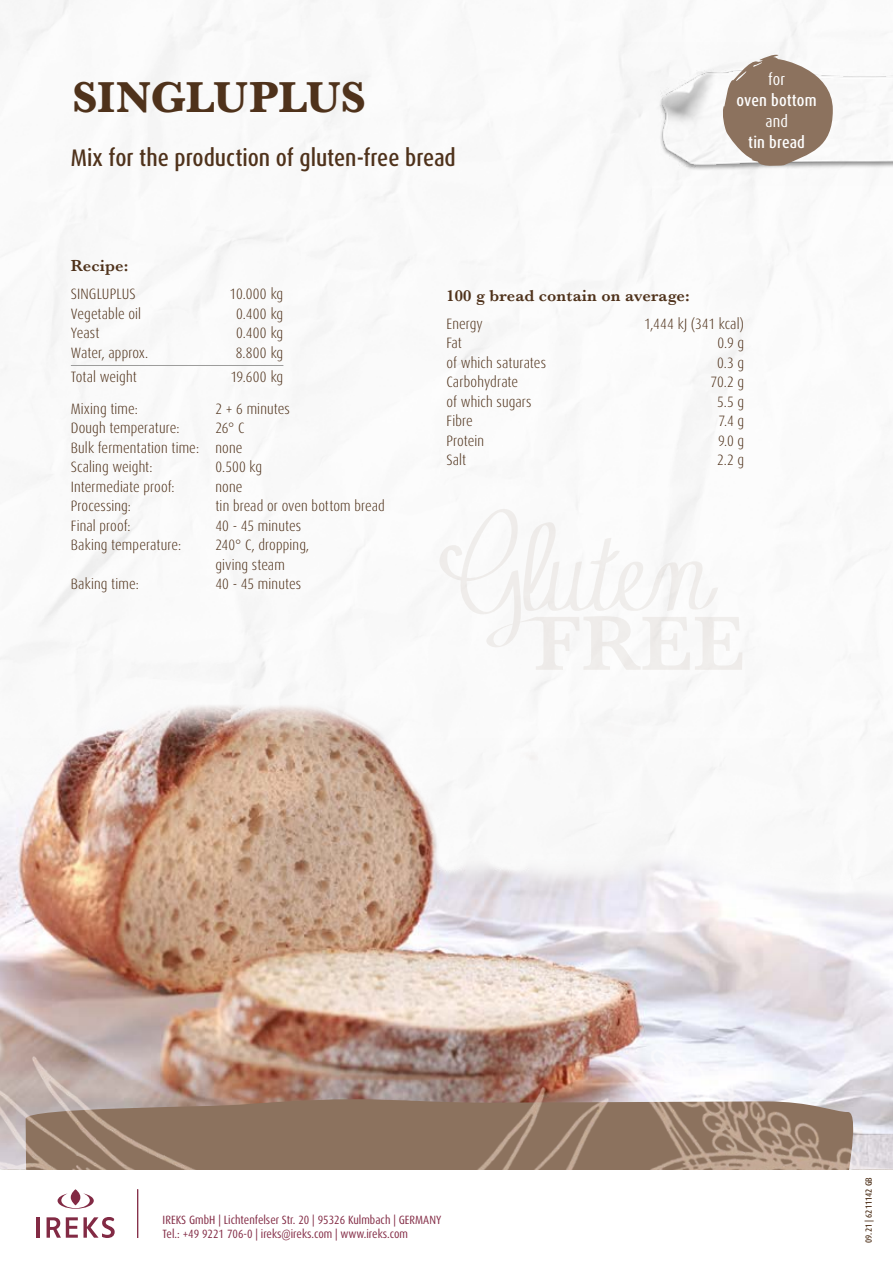
<style>
.page{position:relative;width:893px;height:1263px;background:#fff}
.page>*{position:absolute;margin:0;border:0;box-sizing:border-box;transform-origin:0 0}
.t1{font:700 45px "Baskerville";letter-spacing:-.005em;color:#4f321b}
.t2{font:500 condensed 24px "Dax Pro";color:#4f321b}
.t3{font:600 16.5px "Baskerville";letter-spacing:.01em;color:#4f321b}
.t4{font:500 condensed 16.5px "Dax Pro";letter-spacing:.01em;color:#fff}
.t5{font:condensed 16.5px "Dax Pro";letter-spacing:.01em;color:#fff}
.t6{font:300 condensed 15px/19.5px "Dax Pro";letter-spacing:.01em;color:#4f321b}
.t7{font:condensed 12px/13.5px "Dax Pro";color:#822a44}
.t8{font:500 condensed 9px "Dax Pro";color:#4f321b}
</style>
<div class="page">
<img style="left:0;top:704px;width:893px;height:395px">
<img style="left:624px;top:42px;width:269px;height:144px">
<svg style="left:721px;top:54px;width:112px;height:114px"></svg>
<hr style="left:71px;top:365px;width:212px;height:1px;background:#9d9d9c">
<svg style="left:438px;top:508px;width:304px;height:162px"></svg>
<div style="left:209px;top:1099px;width:175px;height:71px;background:#8c725e"></div>
<img style="left:384px;top:954px;width:509px;height:216px">
<img style="left:0;top:983px;width:209px;height:187px">
<hr style="left:37px;top:1217px;width:3px;height:21px;background:#822a44">
<svg style="left:47px;top:1217px;width:68px;height:21px"></svg>
<svg style="left:58px;top:1189px;width:36px;height:20px"></svg>
<hr style="left:137px;top:1189px;width:1px;height:49px;background:#822a44">
<h1 class="t1" style="left:72px;top:66px;width:295px">SINGLUPLUS</h1>
<h2 class="t2" style="left:71px;top:143px;width:386px">Mix for the production of gluten-free bread</h2>
<p class="t5" style="left:768px;top:68px;width:18px">for</p>
<p class="t4" style="left:737px;top:89px;width:82px">oven bottom</p>
<p class="t5" style="left:765px;top:110px;width:24px">and</p>
<p class="t4" style="left:748px;top:131px;width:58px">tin bread</p>
<p class="t3" style="left:71px;top:254px;width:59px">Recipe:</p>
<p class="t6" style="left:71px;top:284px;width:66px">SINGLUPLUS</p>
<p class="t6" style="left:230px;top:284px;width:55px">10.000 kg</p>
<p class="t6" style="left:71px;top:304px;width:72px">Vegetable oil</p>
<p class="t6" style="left:236px;top:304px;width:48px">0.400 kg</p>
<p class="t6" style="left:71px;top:323px;width:30px">Yeast</p>
<p class="t6" style="left:236px;top:323px;width:48px">0.400 kg</p>
<p class="t6" style="left:71px;top:343px;width:79px">Water, approx.</p>
<p class="t6" style="left:236px;top:343px;width:49px">8.800 kg</p>
<p class="t6" style="left:71px;top:367px;width:67px">Total weight</p>
<p class="t6" style="left:230px;top:367px;width:54px">19.600 kg</p>
<p class="t6" style="left:71px;top:399px;width:69px">Mixing time:</p>
<p class="t6" style="left:215px;top:399px;width:76px">2 + 6 minutes</p>
<p class="t6" style="left:71px;top:418px;width:110px">Dough temperature:</p>
<p class="t6" style="left:71px;top:418px;width:175px;text-indent:145px">26° C<br>Bulk fermentation time: none<br>Scaling weight:</p>
<p class="t6" style="left:215px;top:457px;width:48px">0.500 kg</p>
<p class="t6" style="left:71px;top:477px;width:105px">Intermediate proof:</p>
<p class="t6" style="left:215px;top:477px;width:29px">none</p>
<p class="t6" style="left:71px;top:496px;width:62px">Processing:</p>
<p class="t6" style="left:215px;top:496px;width:171px">tin bread or oven bottom bread</p>
<p class="t6" style="left:71px;top:516px;width:61px">Final proof:</p>
<p class="t6" style="left:215px;top:516px;width:87px">40 - 45 minutes</p>
<p class="t6" style="left:71px;top:535px;width:112px">Baking temperature:</p>
<p class="t6" style="left:215px;top:535px;width:95px">240° C, dropping, giving steam</p>
<p class="t6" style="left:71px;top:574px;width:70px">Baking time:</p>
<p class="t6" style="left:215px;top:574px;width:87px">40 - 45 minutes</p>
<p class="t3" style="left:446px;top:284px;width:245px">100 g bread contain on average:</p>
<p class="t6" style="left:446px;top:314px;width:38px">Energy</p>
<p class="t6" style="left:644px;top:314px;width:102px">1,444 kJ (341 kcal)</p>
<p class="t6" style="left:446px;top:333px;width:17px">Fat</p>
<p class="t6" style="left:717px;top:333px;width:28px">0.9 g</p>
<p class="t6" style="left:446px;top:353px;width:101px">of which saturates</p>
<p class="t6" style="left:717px;top:353px;width:28px">0.3 g</p>
<p class="t6" style="left:446px;top:372px;width:73px">Carbohydrate</p>
<p class="t6" style="left:711px;top:372px;width:35px">70.2 g</p>
<p class="t6" style="left:446px;top:392px;width:87px">of which sugars</p>
<p class="t6" style="left:717px;top:392px;width:28px">5.5 g</p>
<p class="t6" style="left:446px;top:411px;width:28px">Fibre</p>
<p class="t6" style="left:719px;top:411px;width:27px">7.4 g</p>
<p class="t6" style="left:446px;top:431px;width:39px">Protein</p>
<p class="t6" style="left:718px;top:431px;width:28px">9.0 g</p>
<p class="t6" style="left:446px;top:450px;width:21px">Salt</p>
<p class="t6" style="left:717px;top:450px;width:29px">2.2 g</p>
<p class="t7" style="left:163px;top:1214px;width:280px">IREKS GmbH | Lichtenfelser Str. 20 | 95326 Kulmbach | GERMANY<br>Tel.: +49 9221 706-0 | ireks@ireks.com | www.ireks.com</p>
<p class="t8" style="left:863px;top:1243px;width:67px;rotate:-90deg">09.21 | 6211142 GB</p>
</div>
